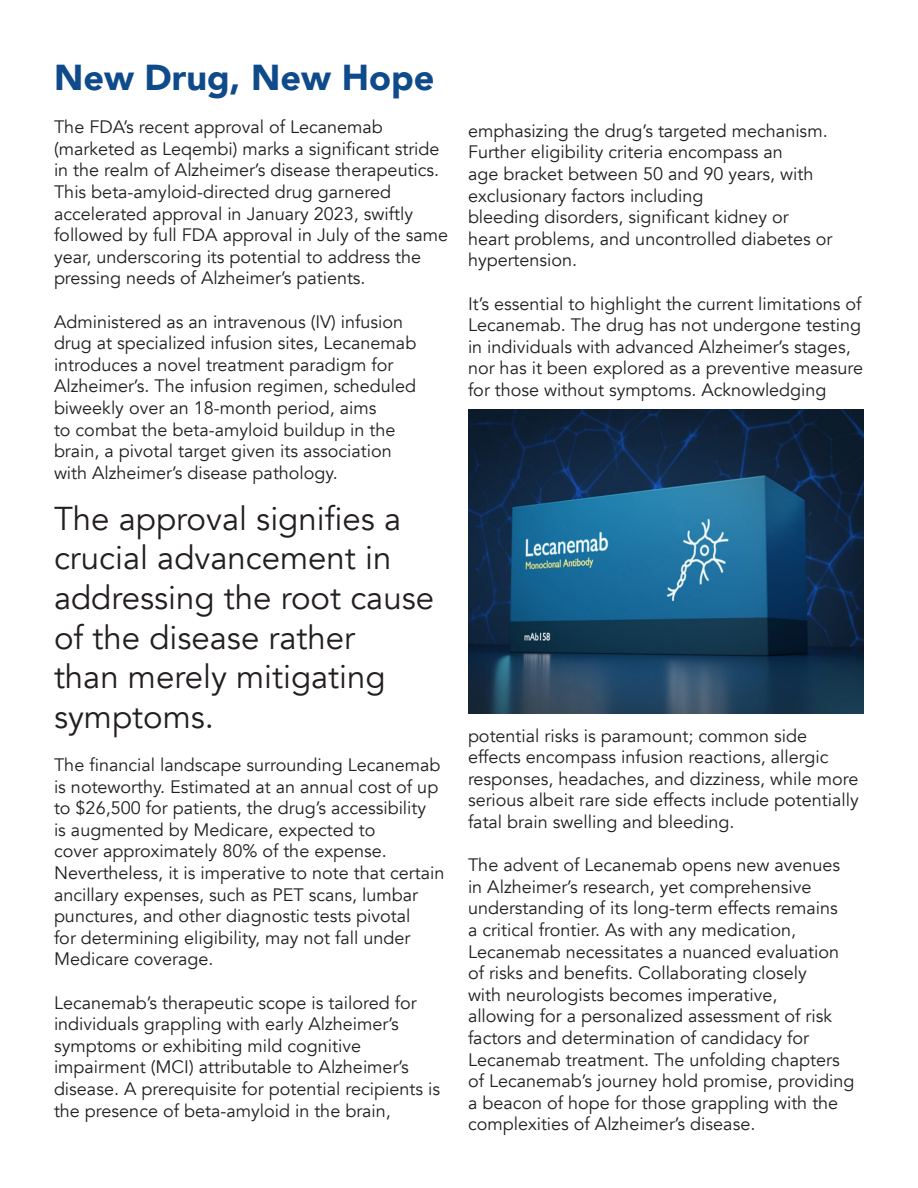
<style>
.page{position:relative;width:918px;height:1188px;background:#fff}
.page>*{position:absolute;margin:0;border:0;box-sizing:border-box;transform-origin:0 0}
.t1{font:900 36px "Avenir";color:#0f4a8a}
.t2{font:33px/39.6px "Avenir";color:#231f20}
.t3{font:18px/21.6px "Avenir";color:#231f20}
</style>
<div class="page">
<img style="left:468px;top:409px;width:396px;height:305px">
<h1 class="t1" style="left:54px;top:47px;width:382px">New Drug, New Hope</h1>
<p class="t3" style="left:54px;top:117px;width:396px">The FDA’s recent approval of Lecanemab (marketed as Leqembi) marks a significant stride in the realm of Alzheimer’s disease therapeutics.<br>This beta-amyloid-directed drug garnered accelerated approval in January 2023, swiftly followed by full FDA approval in July of the same year, underscoring its potential to address the pressing needs of Alzheimer’s patients.</p>
<p class="t3" style="left:54px;top:311px;width:364px">Administered as an intravenous (IV) infusion drug at specialized infusion sites, Lecanemab introduces a novel treatment paradigm for Alzheimer’s. The infusion regimen, scheduled biweekly over an 18-month period, aims<br>to combat the beta-amyloid buildup in the brain, a pivotal target given its association with Alzheimer’s disease pathology.</p>
<h2 class="t2" style="left:54px;top:499px;width:382px">The approval signifies a crucial advancement in addressing the root cause of the disease rather<br>than merely mitigating symptoms.</h2>
<p class="t3" style="left:54px;top:754px;width:392px">The financial landscape surrounding Lecanemab is noteworthy. Estimated at an annual cost of up to $26,500 for patients, the drug’s accessibility<br>is augmented by Medicare, expected to<br>cover approximately 80% of the expense.<br>Nevertheless, it is imperative to note that certain ancillary expenses, such as PET scans, lumbar punctures, and other diagnostic tests pivotal<br>for determining eligibility, may not fall under Medicare coverage.</p>
<p class="t3" style="left:54px;top:992px;width:388px">Lecanemab’s therapeutic scope is tailored for individuals grappling with early Alzheimer’s symptoms or exhibiting mild cognitive impairment (MCI) attributable to Alzheimer’s disease. A prerequisite for potential recipients is the presence of beta-amyloid in the brain,</p>
<p class="t3" style="left:468px;top:120px;width:366px">emphasizing the drug’s targeted mechanism.<br>Further eligibility criteria encompass an<br>age bracket between 50 and 90 years, with exclusionary factors including<br>bleeding disorders, significant kidney or heart problems, and uncontrolled diabetes or hypertension.</p>
<p class="t3" style="left:468px;top:293px;width:397px">It’s essential to highlight the current limitations of Lecanemab. The drug has not undergone testing in individuals with advanced Alzheimer’s stages, nor has it been explored as a preventive measure for those without symptoms. Acknowledging</p>
<p class="t3" style="left:468px;top:725px;width:392px">potential risks is paramount; common side effects encompass infusion reactions, allergic responses, headaches, and dizziness, while more serious albeit rare side effects include potentially fatal brain swelling and bleeding.</p>
<p class="t3" style="left:468px;top:855px;width:388px">The advent of Lecanemab opens new avenues in Alzheimer’s research, yet comprehensive understanding of its long-term effects remains<br>a critical frontier. As with any medication, Lecanemab necessitates a nuanced evaluation of risks and benefits. Collaborating closely<br>with neurologists becomes imperative,<br>allowing for a personalized assessment of risk factors and determination of candidacy for Lecanemab treatment. The unfolding chapters of Lecanemab’s journey hold promise, providing a beacon of hope for those grappling with the complexities of Alzheimer’s disease.</p>
</div>
